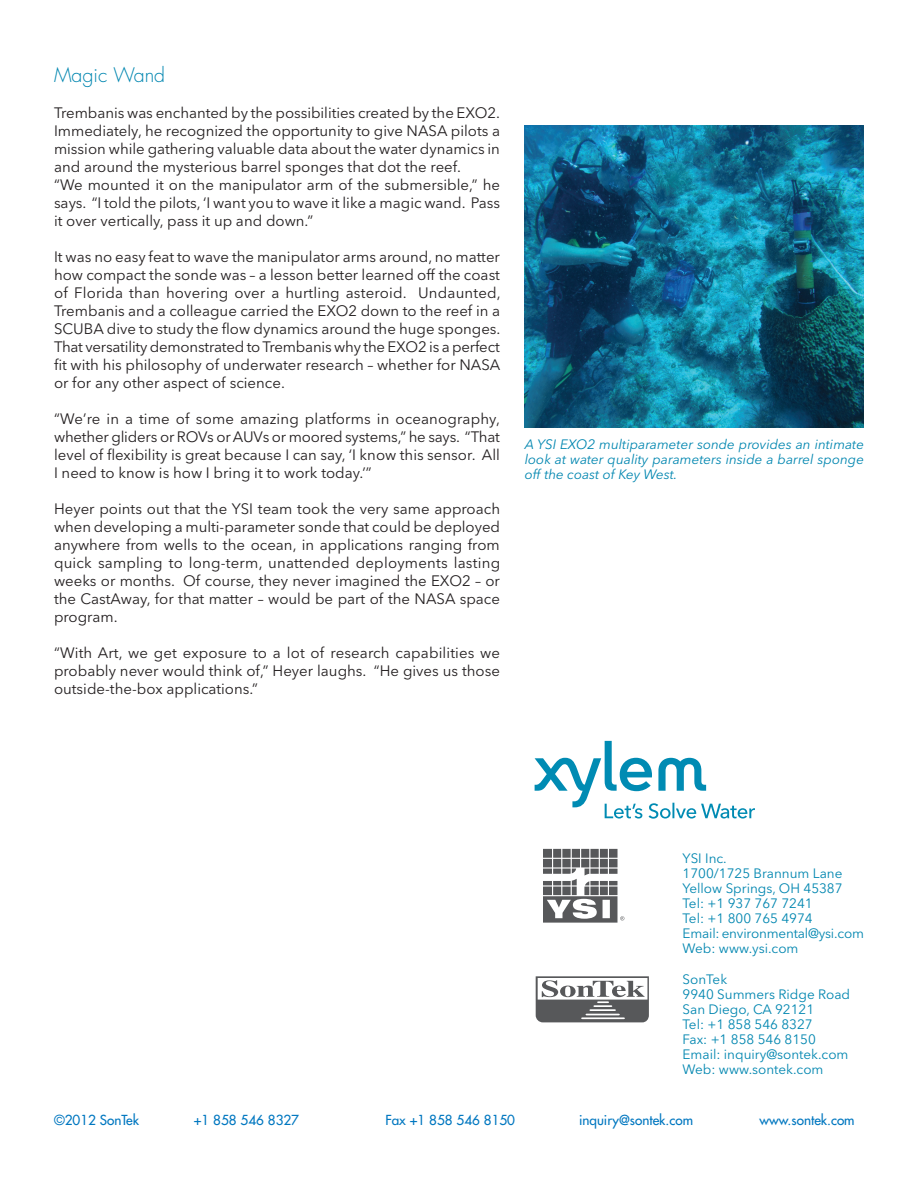
<style>
.page{position:relative;width:918px;height:1188px;background:#fff}
.page>*{position:absolute;margin:0;border:0;box-sizing:border-box;transform-origin:0 0}
.t1{font:300 19.5px "Futura";color:#0086b0}
.t2{font:15px/18px "Avenir Next LT Pro";color:#231f20;text-align:justify}
.t3{font:13.5px/15px "Avenir Next LT Pro";color:#0086b0}
.t4{font:italic 13.5px/15px "Avenir Next LT Pro";color:#0086b0;text-align:justify}
.t5{font:13.5px "Futura";color:#0077c0}
</style>
<div class="page">
<svg style="left:536px;top:976px;width:113px;height:46px"></svg>
<svg style="left:543px;top:849px;width:81px;height:74px"></svg>
<svg style="left:535px;top:741px;width:220px;height:78px"></svg>
<img style="left:525px;top:125px;width:339px;height:303px">
<h1 class="t1" style="left:54px;top:63px;width:113px">Magic Wand</h1>
<p class="t2" style="left:54px;top:104px;width:448px;text-align:left">Trembanis was enchanted by the possibilities created by the EXO2.<br>Immediately, he recognized the opportunity to give NASA pilots a mission while gathering valuable data about the water dynamics in and around the mysterious barrel sponges that dot the reef.<br>“We mounted it on the manipulator arm of the submersible,” he says. “I told the pilots, ‘I want you to wave it like a magic wand. Pass it over vertically, pass it up and down.”</p>
<p class="t2" style="left:54px;top:248px;width:448px">It was no easy feat to wave the manipulator arms around, no matter how compact the sonde was – a lesson better learned off the coast of Florida than hovering over a hurtling asteroid. Undaunted, Trembanis and a colleague carried the EXO2 down to the reef in a SCUBA dive to study the flow dynamics around the huge sponges.<br>That versatility demonstrated to Trembanis why the EXO2 is a perfect fit with his philosophy of underwater research – whether for NASA or for any other aspect of science.</p>
<p class="t2" style="left:54px;top:410px;width:448px">“We’re in a time of some amazing platforms in oceanography, whether gliders or ROVs or AUVs or moored systems,” he says. “That level of flexibility is great because I can say, ‘I know this sensor. All I need to know is how I bring it to work today.’”</p>
<p class="t2" style="left:54px;top:500px;width:448px">Heyer points out that the YSI team took the very same approach when developing a multi-parameter sonde that could be deployed anywhere from wells to the ocean, in applications ranging from quick sampling to long-term, unattended deployments lasting weeks or months. Of course, they never imagined the EXO2 – or the CastAway, for that matter – would be part of the NASA space program.</p>
<p class="t2" style="left:54px;top:644px;width:448px">“With Art, we get exposure to a lot of research capabilities we probably never would think of,” Heyer laughs. “He gives us those outside-the-box applications.”</p>
<p class="t4" style="left:525px;top:436px;width:341px">A YSI EXO2 multiparameter sonde provides an intimate look at water quality parameters inside a barrel sponge off the coast of Key West.</p>
<p class="t3" style="left:683px;top:851px;width:183px">YSI Inc.<br>1700/1725 Brannum Lane<br>Yellow Springs, OH 45387<br>Tel: +1 937 767 7241<br>Tel: +1 800 765 4974<br>Email: environmental@ysi.com<br>Web: www.ysi.com</p>
<p class="t3" style="left:683px;top:972px;width:169px">SonTek<br>9940 Summers Ridge Road<br>San Diego, CA 92121<br>Tel: +1 858 546 8327<br>Fax: +1 858 546 8150<br>Email: inquiry@sontek.com<br>Web: www.sontek.com</p>
<p class="t5" style="left:54px;top:1111px;width:87px">©2012 SonTek</p>
<p class="t5" style="left:194px;top:1111px;width:107px">+1 858 546 8327</p>
<p class="t5" style="left:385px;top:1111px;width:131px">Fax +1 858 546 8150</p>
<p class="t5" style="left:579px;top:1111px;width:116px">inquiry@sontek.com</p>
<p class="t5" style="left:759px;top:1111px;width:97px">www.sontek.com</p>
</div>
